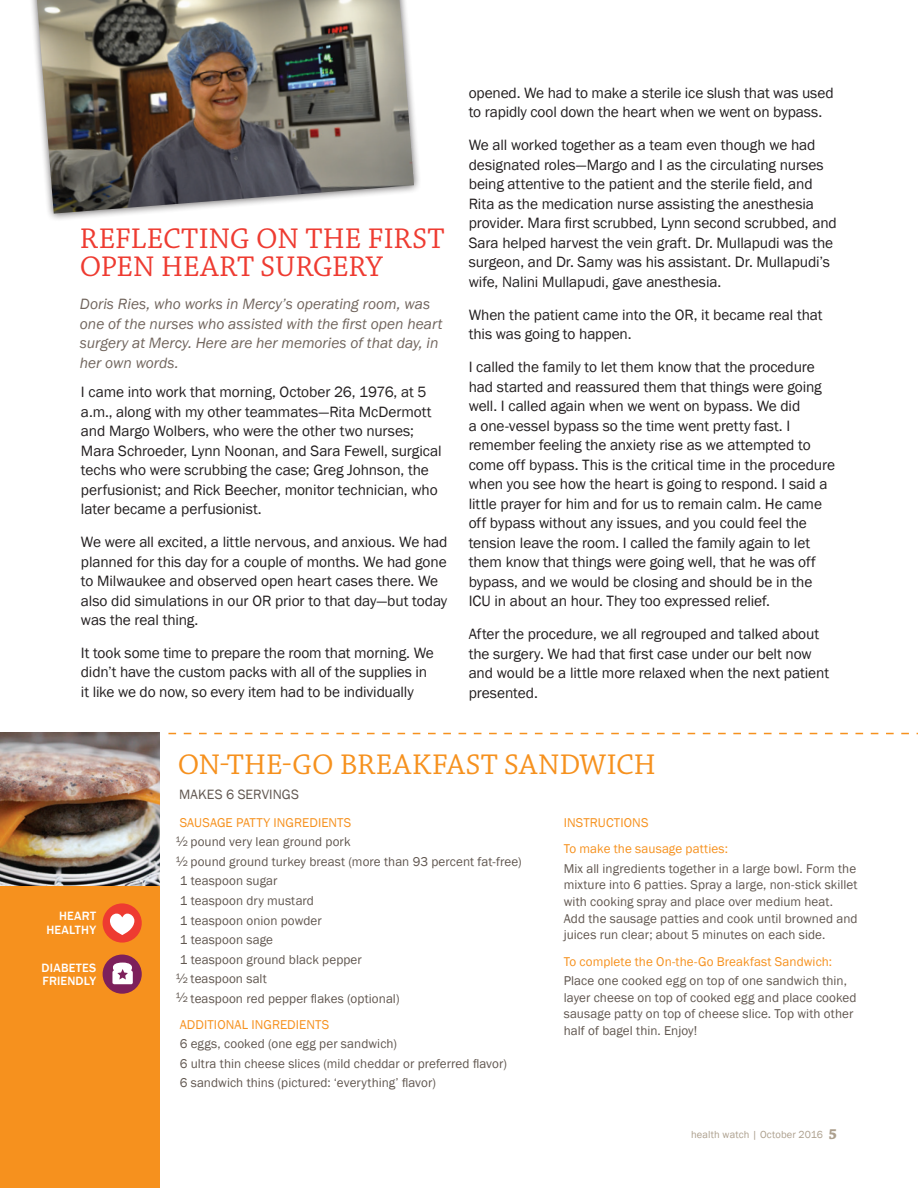
<style>
.page{position:relative;width:918px;height:1188px;background:#fff}
.page>*{position:absolute;margin:0;border:0;box-sizing:border-box;transform-origin:0 0}
.t1{font:30px/28.5px "Chaparral Pro";color:#ee3b31}
.t2{font:30px "Chaparral Pro";letter-spacing:.005em;color:#f6911e}
.t3{font:15.3px/19.5px "Franklin Gothic";letter-spacing:-.005em;color:#231f20}
.t4{font:italic 15.3px/19.5px "Franklin Gothic";color:#71655d}
.t5{font:13.8px "Franklin Gothic";letter-spacing:.005em;color:#615750}
.t6{font:13.2px/19.5px "Franklin Gothic";letter-spacing:.005em;color:#615750}
.t7{font:13.2px "Franklin Gothic";letter-spacing:.01em;color:#f6911e}
.t8{font:500 12.3px/13.5px "Franklin Gothic";letter-spacing:.015em;color:#fff;text-align:right}
.t9{font:10.5px "Franklin Gothic";letter-spacing:.015em;color:#ac9f8d}
.s1{font-size:13.8px}
.s2{font-family:"Chaparral Pro";font-weight:700;font-size:15.3px}
</style>
<div class="page">
<svg style="left:168px;top:733px;width:750px;height:1px"></svg>
<div style="left:27px;top:0;width:395px;height:221px;background:#231f20;opacity:.75"></div>
<img style="left:37px;top:0;width:377px;height:214px">
<img style="left:0;top:733px;width:160px;height:153px">
<div style="left:0;top:886px;width:160px;height:302px;background:#f6911e"></div>
<div style="left:103px;top:903px;width:39px;height:40px;background:#ee3b31;border-radius:50%"></div>
<svg style="left:110px;top:914px;width:24px;height:21px"></svg>
<div style="left:103px;top:955px;width:39px;height:39px;background:#7d205b;border-radius:50%"></div>
<svg style="left:112px;top:963px;width:21px;height:21px"></svg>
<h2 class="t1" style="left:80px;top:225px;width:366px">REFLECTING ON THE FIRST<br>OPEN HEART SURGERY</h2>
<p class="t4" style="left:80px;top:295px;width:352px">Doris Ries, who works in Mercy’s operating room, was</p>
<p class="t4" style="left:80px;top:314px;width:364px">one of the nurses who assisted with the first open heart</p>
<p class="t4" style="left:80px;top:333px;width:360px">surgery at Mercy. Here are her memories of that day, in her own words.</p>
<p class="t3" style="left:81px;top:383px;width:347px">I came into work that morning, October 26, 1976, at 5</p>
<p class="t3" style="left:81px;top:402px;width:352px">a.m., along with my other teammates—Rita McDermott</p>
<p class="t3" style="left:81px;top:422px;width:335px">and Margo Wolbers, who were the other two nurses;</p>
<p class="t3" style="left:81px;top:441px;width:362px">Mara Schroeder, Lynn Noonan, and Sara Fewell, surgical</p>
<p class="t3" style="left:81px;top:461px;width:358px">techs who were scrubbing the case; Greg Johnson, the perfusionist; and Rick Beecher, monitor technician, who later became a perfusionist.</p>
<p class="t3" style="left:81px;top:532px;width:368px">We were all excited, a little nervous, and anxious. We had</p>
<p class="t3" style="left:81px;top:552px;width:368px">planned for this day for a couple of months. We had gone to Milwaukee and observed open heart cases there. We also did simulations in our OR prior to that day—but today</p>
<p class="t3" style="left:81px;top:610px;width:119px">was the real thing.</p>
<p class="t3" style="left:81px;top:643px;width:354px">It took some time to prepare the room that morning. We didn’t have the custom packs with all of the supplies in</p>
<p class="t3" style="left:81px;top:682px;width:334px">it like we do now, so every item had to be individually</p>
<p class="t3" style="left:469px;top:83px;width:366px">opened. We had to make a sterile ice slush that was used to rapidly cool down the heart when we went on bypass.</p>
<p class="t3" style="left:469px;top:136px;width:357px">We all worked together as a team even though we had designated roles—Margo and I as the circulating nurses</p>
<p class="t3" style="left:469px;top:175px;width:345px">being attentive to the patient and the sterile field, and</p>
<p class="t3" style="left:469px;top:194px;width:347px">Rita as the medication nurse assisting the anesthesia</p>
<p class="t3" style="left:469px;top:214px;width:370px">provider. Mara first scrubbed, Lynn second scrubbed, and Sara helped harvest the vein graft. Dr. Mullapudi was the surgeon, and Dr. Samy was his assistant. Dr. Mullapudi’s wife, Nalini Mullapudi, gave anesthesia.</p>
<p class="t3" style="left:469px;top:305px;width:355px">When the patient came into the OR, it became real that this was going to happen.</p>
<p class="t3" style="left:469px;top:358px;width:348px">I called the family to let them know that the procedure</p>
<p class="t3" style="left:469px;top:377px;width:354px">had started and reassured them that things were going</p>
<p class="t3" style="left:469px;top:397px;width:368px">well. I called again when we went on bypass. We did<br>a one-vessel bypass so the time went pretty fast. I remember feeling the anxiety rise as we attempted to come off bypass. This is the critical time in the procedure when you see how the heart is going to respond. I said a little prayer for him and for us to remain calm. He came off bypass without any issues, and you could feel the</p>
<p class="t3" style="left:469px;top:533px;width:349px">tension leave the room. I called the family again to let them know that things were going well, that he was off</p>
<p class="t3" style="left:469px;top:572px;width:345px">bypass, and we would be closing and should be in the<br>ICU in about an hour. They too expressed relief.</p>
<p class="t3" style="left:469px;top:625px;width:362px">After the procedure, we all regrouped and talked about the surgery. We had that first case under our belt now and would be a little more relaxed when the next patient presented.</p>
<p class="t8" style="left:46px;top:910px;width:51px">HEART<br>HEALTHY</p>
<p class="t8" style="left:42px;top:961px;width:56px;text-align:left">DIABETES<br>FRIENDLY</p>
<h2 class="t2" style="left:178px;top:748px;width:479px">ON-THE-GO BREAKFAST SANDWICH</h2>
<p class="t5" style="left:179px;top:786px;width:121px">MAKES 6 SERVINGS</p>
<p class="t7" style="left:180px;top:814px;width:173px">SAUSAGE PATTY INGREDIENTS</p>
<p class="t6" style="left:176px;top:833px;width:176px"><span class="s1">½</span> pound very lean ground pork</p>
<p class="t6" style="left:176px;top:852px;width:347px"><span class="s1">½</span> pound ground turkey breast (more than 93 percent fat-free)<br>1 teaspoon sugar<br>1 teaspoon dry mustard<br>1 teaspoon onion powder<br>1 teaspoon sage<br>1 teaspoon ground black pepper</p>
<p class="t6" style="left:176px;top:969px;width:225px"><span class="s1">½</span> teaspoon salt<br><span class="s1">½</span> teaspoon red pepper flakes (optional)</p>
<p class="t7" style="left:180px;top:1016px;width:151px">ADDITIONAL INGREDIENTS</p>
<p class="t6" style="left:180px;top:1034px;width:329px">6 eggs, cooked (one egg per sandwich)<br>6 ultra thin cheese slices (mild cheddar or preferred flavor)<br>6 sandwich thins (pictured: ‘everything’ flavor)</p>
<p class="t7" style="left:564px;top:814px;width:86px">INSTRUCTIONS</p>
<p class="t7" style="left:564px;top:841px;width:166px">To make the sausage patties:</p>
<p class="t6" style="left:564px;top:859px;width:294px">Mix all ingredients together in a large bowl. Form the</p>
<p class="t6" style="left:564px;top:877px;width:295px;line-height:16.6px">mixture into 6 patties. Spray a large, non-stick skillet with cooking spray and place over medium heat.<br>Add the sausage patties and cook until browned and juices run clear; about 5 minutes on each side.</p>
<p class="t7" style="left:564px;top:953px;width:270px">To complete the On-the-Go Breakfast Sandwich:</p>
<p class="t6" style="left:564px;top:973px;width:294px;line-height:16.6px">Place one cooked egg on top of one sandwich thin, layer cheese on top of cooked egg and place cooked sausage patty on top of cheese slice. Top with other</p>
<p class="t6" style="left:564px;top:1021px;width:135px">half of bagel thin. Enjoy!</p>
<p class="t9" style="left:691px;top:1128px;width:147px">health watch | October 2016 <span class="s2">5</span></p>
</div>
